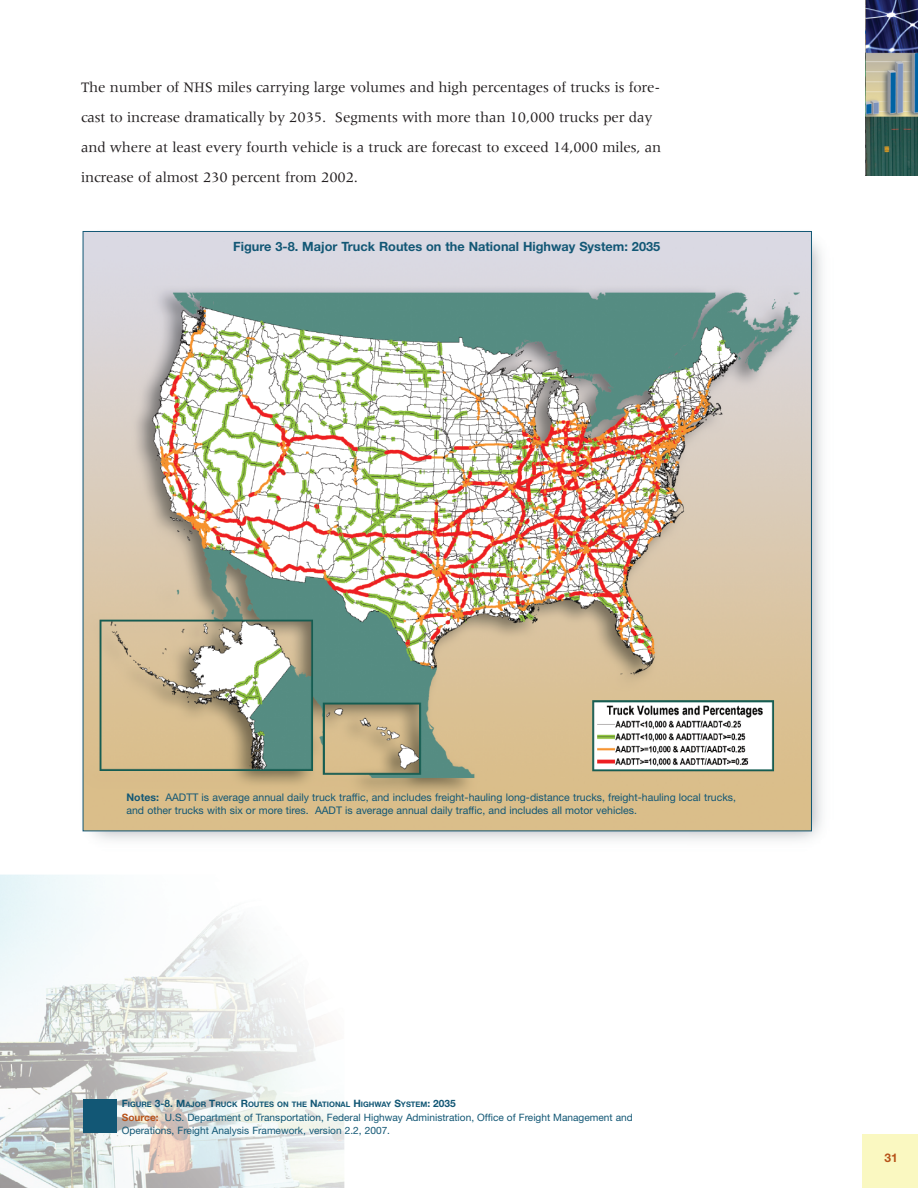
<style>
.page{position:relative;width:918px;height:1188px;background:#fff}
.page>*{position:absolute;margin:0;border:0;box-sizing:border-box;transform-origin:0 0}
.t1{font:15px/30px "Meridien";letter-spacing:-.01em;color:#231f20}
.t2{font:700 12.75px "Helvetica Neue";color:#125775}
.t3{font:700 12px "Helvetica Neue";color:#b7531a}
.t4{font:10.5px/13.5px "Helvetica Neue";color:#125775}
.t5{font:10.2px/13.5px "Helvetica Neue";color:#125775}
.t6{font:700 7.65px "Helvetica Neue";color:#125775}
.s1{font-weight:700}
.s2{font-size:10.2px}
.s3{font-weight:700;color:#b7531a}
</style>
<div class="page">
<img style="left:0;top:874px;width:345px;height:314px">
<div style="left:863px;top:1134px;width:55px;height:54px;background:#faf8c1"></div>
<img style="left:85px;top:233px;width:725px;height:596px">
<div style="left:84px;top:1100px;width:33px;height:33px;background:#125775"></div>
<img style="left:866px;top:0;width:52px;height:175px">
<p class="t1" style="left:81px;top:74px;width:582px">The number of NHS miles carrying large volumes and high percentages of trucks is fore&shy;cast to increase dramatically by 2035. Segments with more than 10,000 trucks per day and where at least every fourth vehicle is a truck are forecast to exceed 14,000 miles, an increase of almost 230 percent from 2002.</p>
<p class="t2" style="left:233px;top:241px;width:428px">Figure 3-8. Major Truck Routes on the National Highway System: 2035</p>
<p class="t4" style="left:126px;top:791px;width:611px"><span class="s1">Notes:</span> AADTT is average annual daily truck traffic, and includes freight-hauling long-distance trucks, freight-hauling local trucks, and other trucks with six or more tires. AADT is average annual daily traffic, and includes all motor vehicles.</p>
<p class="t6" style="left:122px;top:1102px;width:336px"><span class="s2">F</span>IGURE <span class="s2">3-8. M</span>AJOR <span class="s2">T</span>RUCK <span class="s2">R</span>OUTES ON THE <span class="s2">N</span>ATIONAL <span class="s2">H</span>IGHWAY <span class="s2">S</span>YSTEM<span class="s2">: 2035</span></p>
<p class="t5" style="left:122px;top:1111px;width:513px"><span class="s3">Source:</span> U.S. Department of Transportation, Federal Highway Administration, Office of Freight Management and<br>Operations, Freight Analysis Framework, version 2.2, 2007.</p>
<p class="t3" style="left:885px;top:1153px;width:15px">31</p>
</div>
